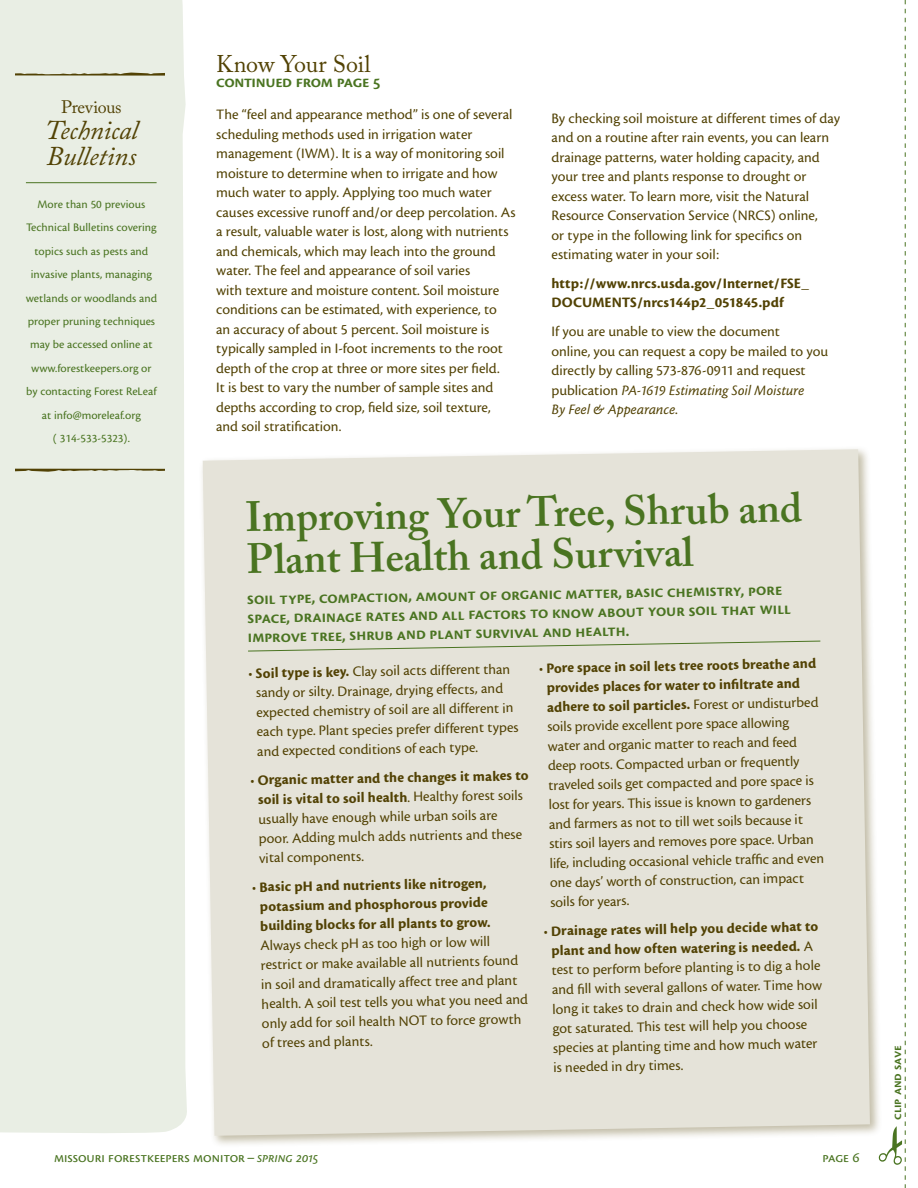
<style>
.page{position:relative;width:918px;height:1188px;background:#fff}
.page>*{position:absolute;margin:0;border:0;box-sizing:border-box;transform-origin:0 0}
.article_header__no_s{font:600 42px/42px "Adobe Caslon Pro";color:#4a7421}
.body{font:italic 27px "Adobe Caslon Pro";letter-spacing:-.005em;color:#524204}
.article_header{font:24px "Adobe Caslon Pro";letter-spacing:-.01em;color:#524204}
.bulletin_section_hea{font:18px/19px "Cronos MM Ep 574 12";color:#4a7421}
.captions{font:18px "Cronos MM Ep 574 12";letter-spacing:-.005em;color:#4a7421}
.body-2{font:18px "Adobe Caslon Pro";letter-spacing:-.015em;color:#524204}
.body-3{font:15px/19.5px "Cronos MM 408 10";color:#524204}
.body-4{font:15px/19.5px "Cronos MM 700 10";letter-spacing:.005em;color:#524204}
.species_attributes{font:15px "Cronos MM SC 408 10";color:#4a7421}
.article_header-2{font:13.5px "Cronos MM Ep 574 9";letter-spacing:.015em;color:#4a7421}
.body-5{font:12px/23.4px "Cronos MM 408 8";color:#4a7421;text-align:center}
.s1{font-family:"Cronos MM It 408 10"}
.s2{font-family:"Cronos MM 700 10"}
.s3{font-family:"Cronos MM It Ep 408 10"}
</style>
<div class="page">
<div style="left:0;top:0;width:187px;height:1133px;background:#e9eee4"></div>
<svg style="left:879px;top:0;width:27px;height:1188px"></svg>
<svg style="left:15px;top:72px;width:149px;height:4px"></svg>
<svg style="left:15px;top:469px;width:149px;height:3px"></svg>
<hr style="left:26px;top:182px;width:131px;height:1px;background:#4a7421">
<div style="left:199px;top:445px;width:683px;height:703px;background:#524204;opacity:.35"></div>
<div style="left:203px;top:449px;width:667px;height:687px;background:#e5e3d9"></div>
<svg style="left:248px;top:641px;width:573px;height:10px;background:#d5d8c6"></svg>
<p class="body-2" style="left:61px;top:96px;width:62px">Previous</p>
<p class="body" style="left:45px;top:114px;width:95px">Technical</p>
<p class="body" style="left:47px;top:140px;width:91px">Bulletins</p>
<p class="body-5" style="left:26px;top:193px;width:133px">More than 50 previous<br>Technical Bulletins covering topics such as pests and invasive plants, managing wetlands or woodlands and proper pruning techniques may be accessed online at www.forestkeepers.org or by contacting Forest ReLeaf at info@moreleaf.org<br>( 314-533-5323).</p>
<p class="article_header" style="left:216px;top:50px;width:156px">Know Your Soil</p>
<p class="captions" style="left:216px;top:74px;width:165px">continued from page 5</p>
<p class="body-3" style="left:216px;top:105px;width:301px">The “feel and appearance method” is one of several scheduling methods used in irrigation water management (IWM). It is a way of monitoring soil moisture to determine when to irrigate and how much water to apply. Applying too much water causes excessive runoff and/or deep percolation. As a result, valuable water is lost, along with nutrients and chemicals, which may leach into the ground water. The feel and appearance of soil varies<br>with texture and moisture content. Soil moisture conditions can be estimated, with experience, to<br>an accuracy of about 5 percent. Soil moisture is typically sampled in I-foot increments to the root depth of the crop at three or more sites per field.<br>It is best to vary the number of sample sites and depths according to crop, field size, soil texture, and soil stratification.</p>
<p class="body-3" style="left:552px;top:108px;width:290px">By checking soil moisture at different times of day and on a routine after rain events, you can learn drainage patterns, water holding capacity, and your tree and plants response to drought or excess water. To learn more, visit the Natural Resource Conservation Service (NRCS) online,<br>or type in the following link for specifics on estimating water in your soil:</p>
<p class="body-4" style="left:552px;top:274px;width:259px">http://www.nrcs.usda.gov/Internet/FSE_<br>DOCUMENTS/nrcs144p2_051845.pdf</p>
<p class="body-3" style="left:552px;top:322px;width:278px">If you are unable to view the document<br>online, you can request a copy be mailed to you directly by calling 573-876-0911 and request publication <span class="s1">PA-1619 Estimating Soil Moisture<br>By Feel &amp; Appearance</span>.</p>
<p class="article_header__no_s" style="left:245px;top:496px;width:561px;rotate:-1deg">Improving Your Tree, Shrub and<br>PlantHealth and Survival</p>
<p class="bulletin_section_hea" style="left:247px;top:590px;width:545px;rotate:-1deg">soil type, compaction, amount of organic matter, basic chemistry, pore space, drainage rates and all factors to know about your soil that will improve tree, shrub and plant survival and health.</p>
<p class="body-3" style="left:256px;top:664px;width:263px;text-indent:-7px;rotate:-1deg"><span class="s2">• Soil type is key.</span> Clay soil acts different than sandy or silty. Drainage, drying effects, and expected chemistry of soil are all different in each type. Plant species prefer different types and expected conditions of each type.</p>
<p class="body-3" style="left:257px;top:771px;width:272px;text-indent:-7px;rotate:-1deg"><span class="s2">• Organic matter and the changes it makes to soil is vital to soil health</span>. Healthy forest soils usually have enough while urban soils are poor. Adding mulch adds nutrients and these vital components.</p>
<p class="body-3" style="left:259px;top:877px;width:268px;text-indent:-7px;rotate:-1deg"><span class="s2">• Basic pH and nutrients like nitrogen, potassium and phosphorous provide building blocks for all plants to grow.<br></span>Always check pH as too high or low will restrict or make available all nutrients found in soil and dramatically affect tree and plant health. A soil test tells you what you need and only add for soil health NOT to force growth of trees and plants.</p>
<p class="body-3" style="left:546px;top:659px;width:276px;text-indent:-7px;rotate:-1deg"><span class="s2">• Pore space in soil lets tree roots breathe and provides places for water to infi ltrate and adhere to soil particles.</span> Forest or undisturbed soils provide excellent pore space allowing water and organic matter to reach and feed deep roots. Compacted urban or frequently traveled soils get compacted and pore space is lost for years. This issue is known to gardeners and farmers as not to till wet soils because it stirs soil layers and removes pore space. Urban life, including occasional vehicle traffi c and even one days’ worth of construction, can impact soils for years.</p>
<p class="body-3" style="left:551px;top:921px;width:272px;text-indent:-7px;rotate:-1deg"><span class="s2">• Drainage rates will help you decide what to plant and how often watering is needed.</span> A test to perform before planting is to dig a hole and fi ll with several gallons of water. Time how long it takes to drain and check how wide soil got saturated. This test will help you choose species at planting time and how much water is needed in dry times.</p>
<p class="species_attributes" style="left:54px;top:1149px;width:266px">missouri forestkeepers monitor–<span class="s3">spring 2015</span></p>
<p class="species_attributes" style="left:822px;top:1149px;width:39px">page 6</p>
<p class="article_header-2" style="left:891px;top:1120px;width:75px;rotate:-90deg">clip and save</p>
</div>
